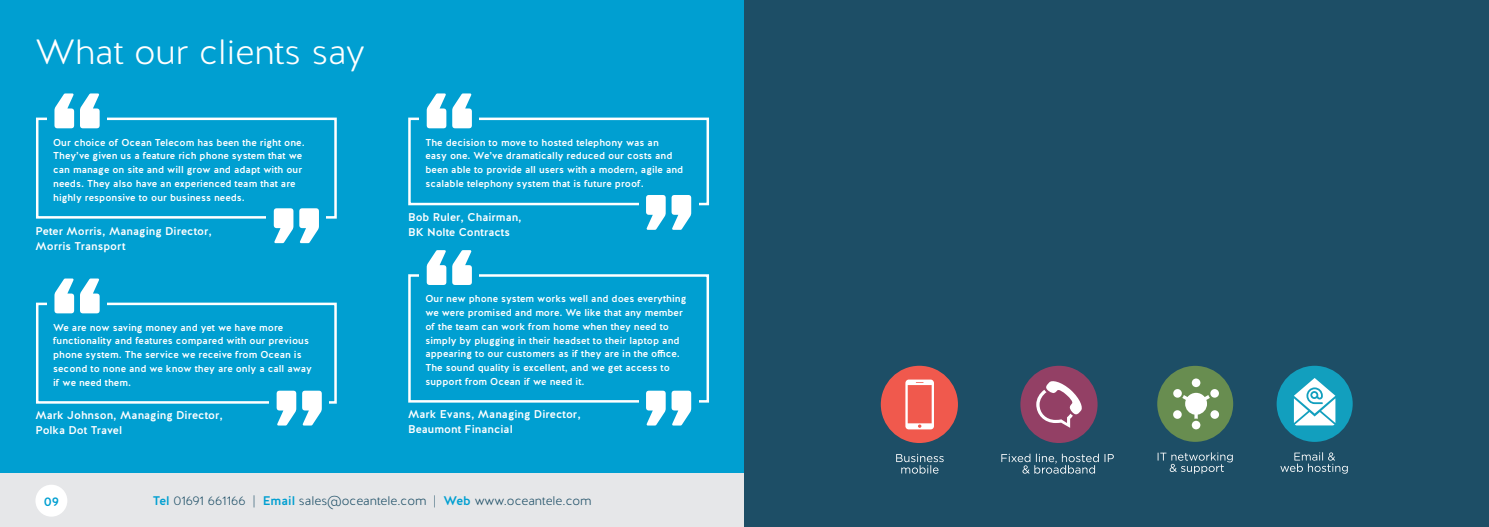
<style>
.page{position:relative;width:1489px;height:527px;background:#fff}
.page>*{position:absolute;margin:0;border:0;box-sizing:border-box;transform-origin:0 0}
.t1{font:300 35px "Halis R";color:#fff}
.t2{font:300 12.5px "Halis R";color:#1d4e66}
.t3{font:500 12.5px "Halis R";color:#009fd1}
.t4{font:500 11.25px/15px "Halis R";color:#fff}
.t5{font:500 10px/13.8px "Halis R";color:#fff}
.s1{font-weight:500;color:#009fd1}
</style>
<div class="page">
<div style="left:0;top:0;width:744px;height:526px;background:#009fd1"></div>
<div style="left:0;top:473px;width:744px;height:53px;background:#e6e7e9"></div>
<div style="left:35px;top:484px;width:32px;height:32px;background:#fff;border-radius:50%"></div>
<div style="left:36px;top:117px;width:301px;height:101px;border:2px solid #fff"></div>
<div style="left:47px;top:82px;width:60px;height:54px;background:#009fd1"></div>
<svg style="left:54px;top:93px;width:46px;height:35px"></svg>
<div style="left:266px;top:201px;width:60px;height:53px;background:#009fd1"></div>
<svg style="left:274px;top:208px;width:45px;height:35px"></svg>
<div style="left:408px;top:117px;width:301px;height:88px;border:2px solid #fff"></div>
<div style="left:419px;top:82px;width:60px;height:54px;background:#009fd1"></div>
<svg style="left:426px;top:93px;width:46px;height:35px"></svg>
<div style="left:639px;top:187px;width:59px;height:53px;background:#009fd1"></div>
<svg style="left:646px;top:195px;width:45px;height:34px"></svg>
<div style="left:36px;top:302px;width:301px;height:101px;border:2px solid #fff"></div>
<div style="left:47px;top:267px;width:60px;height:53px;background:#009fd1"></div>
<svg style="left:54px;top:278px;width:46px;height:35px"></svg>
<div style="left:269px;top:383px;width:60px;height:53px;background:#009fd1"></div>
<svg style="left:276px;top:390px;width:46px;height:35px"></svg>
<div style="left:408px;top:274px;width:301px;height:128px;border:2px solid #fff"></div>
<div style="left:419px;top:239px;width:60px;height:53px;background:#009fd1"></div>
<svg style="left:426px;top:250px;width:46px;height:35px"></svg>
<div style="left:639px;top:383px;width:59px;height:53px;background:#009fd1"></div>
<svg style="left:646px;top:390px;width:45px;height:35px"></svg>
<div style="left:744px;top:0;width:744px;height:526px;background:#1d4e66"></div>
<div style="left:880px;top:365px;width:77px;height:77px;background:#f0594d;border-radius:50%"></div>
<svg style="left:905px;top:379px;width:28px;height:50px"></svg>
<svg style="left:896px;top:453px;width:47px;height:20px"></svg>
<div style="left:1020px;top:365px;width:77px;height:77px;background:#934065;border-radius:50%"></div>
<svg style="left:1036px;top:381px;width:46px;height:46px"></svg>
<svg style="left:1104px;top:454px;width:9px;height:7px"></svg>
<svg style="left:1001px;top:453px;width:97px;height:20px"></svg>
<div style="left:1157px;top:365px;width:76px;height:76px;background:#688d50;border-radius:50%"></div>
<svg style="left:1157px;top:452px;width:75px;height:21px"></svg>
<div style="left:1191px;top:378px;width:9px;height:9px;background:#fff;border-radius:50%"></div>
<div style="left:1210px;top:410px;width:8px;height:8px;background:#fff;border-radius:50%"></div>
<svg style="left:1172px;top:410px;width:9px;height:8px"></svg>
<svg style="left:1173px;top:388px;width:8px;height:9px"></svg>
<svg style="left:1191px;top:420px;width:9px;height:9px"></svg>
<svg style="left:1210px;top:388px;width:8px;height:9px"></svg>
<svg style="left:1182px;top:392px;width:27px;height:26px"></svg>
<div style="left:1276px;top:365px;width:76px;height:76px;background:#129fbe;border-radius:50%"></div>
<svg style="left:1293px;top:378px;width:42px;height:47px"></svg>
<svg style="left:1280px;top:452px;width:67px;height:21px"></svg>
<h1 class="t1" style="left:35px;top:30px;width:331px">What our clients say</h1>
<p class="t5" style="left:53px;top:135px;width:253px">Our choice of Ocean Telecom has been the right one.<br>They’ve given us a feature rich phone system that we can manage on site and will grow and adapt with our needs. They also have an experienced team that are highly responsive to our business needs.</p>
<p class="t4" style="left:35px;top:223px;width:178px">Peter Morris, Managing Director,<br>Morris Transport</p>
<p class="t5" style="left:53px;top:320px;width:260px">We are now saving money and yet we have more functionality and features compared with our previous phone system. The service we receive from Ocean is second to none and we know they are only a call away if we need them.</p>
<p class="t4" style="left:35px;top:408px;width:189px">Mark Johnson, Managing Director,<br>Polka Dot Travel</p>
<p class="t5" style="left:425px;top:135px;width:259px">The decision to move to hosted telephony was an<br>easy one. We’ve dramatically reduced our costs and been able to provide all users with a modern, agile and scalable telephony system that is future proof.</p>
<p class="t4" style="left:408px;top:209px;width:115px">Bob Ruler, Chairman,<br>BK Nolte Contracts</p>
<p class="t5" style="left:425px;top:292px;width:262px">Our new phone system works well and does everything we were promised and more. We like that any member of the team can work from home when they need to simply by plugging in their headset to their laptop and appearing to our customers as if they are in the office.<br>The sound quality is excellent, and we get access to support from Ocean if we need it.</p>
<p class="t4" style="left:408px;top:406px;width:174px">Mark Evans, Managing Director,<br>Beaumont Financial</p>
<p class="t3" style="left:44px;top:493px;width:17px">09</p>
<p class="t2" style="left:153px;top:492px;width:440px"><span class="s1">Tel</span> 01691 661166 | <span class="s1">Email</span> sales@oceantele.com | <span class="s1">Web</span> www.oceantele.com</p>
</div>
